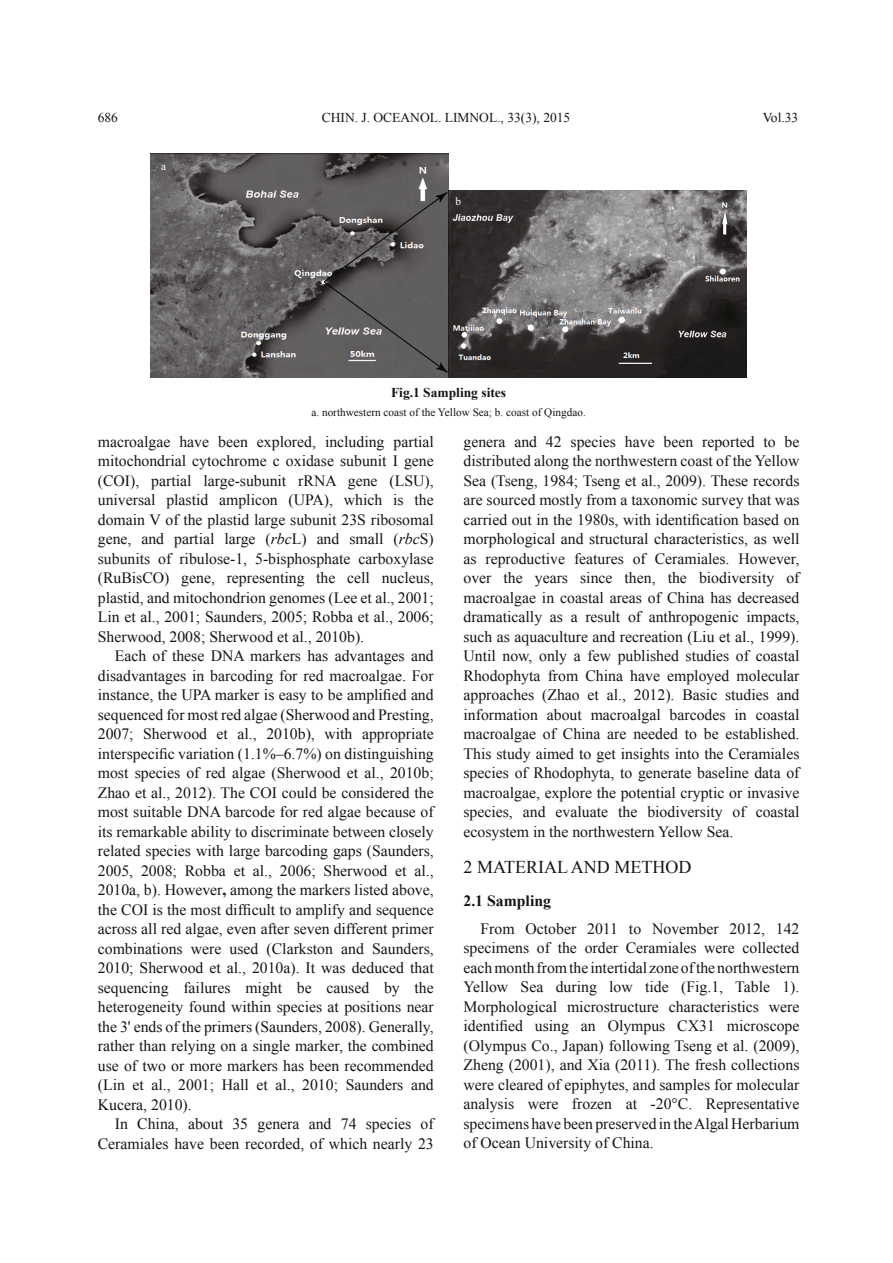
<style>
.page{position:relative;width:893px;height:1263px;background:#fff}
.page>*{position:absolute;margin:0;border:0;box-sizing:border-box;transform-origin:0 0}
.t1{font:18px "Times New Roman";color:#131413}
.t2{font:15.75px/19.5px "Times New Roman";color:#131413;text-align:justify}
.t3{font:700 15.75px "Times New Roman";color:#131413}
.t4{font:13.5px "Times New Roman";color:#131413}
.t5{font:700 13.5px "Times New Roman";color:#131413}
.t6{font:11.25px "Times New Roman";color:#131413}
.t7{font:11.25px "Times New Roman";color:#fff}
.s1{font-style:italic}
.s2{font-weight:700}
</style>
<div class="page">
<img style="left:151px;top:153px;width:298px;height:225px">
<img style="left:449px;top:190px;width:297px;height:188px">
<svg style="left:322px;top:191px;width:127px;height:182px;background:#5e5c5c"></svg>
<div style="left:159px;top:163px;width:13px;height:11px;background:#605e5f"></div>
<div style="left:453px;top:195px;width:8px;height:10px;background:#312d2c"></div>
<p class="t4" style="left:98px;top:110px;width:22px">686</p>
<p class="t4" style="left:322px;top:110px;width:250px">CHIN. J. OCEANOL. LIMNOL., 33(3), 2015</p>
<p class="t4" style="left:763px;top:110px;width:37px">Vol.33</p>
<p class="t7" style="left:161px;top:160px;width:6px">a</p>
<p class="t7" style="left:455px;top:195px;width:7px">b</p>
<p class="t5" style="left:391px;top:385px;width:117px">Fig.1 Sampling sites</p>
<p class="t6" style="left:311px;top:406px;width:276px">a. northwestern coast of the Yellow Sea; b. coast of Qingdao.</p>
<p class="t2" style="left:98px;top:432px;width:337px">macroalgae have been explored, including partial mitochondrial cytochrome c oxidase subunit I gene (COI), partial large-subunit rRNA gene (LSU), universal plastid amplicon (UPA), which is the domain V of the plastid large subunit 23S ribosomal gene, and partial large ( <span class="s1">rbc</span> L) and small ( <span class="s1">rbc</span> S) subunits of ribulose-1, 5-bisphosphate carboxylase (RuBisCO) gene, representing the cell nucleus, plastid, and mitochondrion genomes (Lee et al., 2001; Lin et al., 2001; Saunders, 2005; Robba et al., 2006; Sherwood, 2008; Sherwood et al., 2010b).</p>
<p class="t2" style="left:98px;top:646px;width:337px;text-indent:17px">Each of these DNA markers has advantages and disadvantages in barcoding for red macroalgae. For instance, the UPA marker is easy to be amplified and sequenced for most red algae (Sherwood and Presting, 2007; Sherwood et al., 2010b), with appropriate interspecific variation (1.1%–6.7%) on distinguishing most species of red algae (Sherwood et al., 2010b; Zhao et al., 2012). The COI could be considered the most suitable DNA barcode for red algae because of its remarkable ability to discriminate between closely related species with large barcoding gaps (Saunders, 2005, 2008; Robba et al., 2006; Sherwood et al., 2010a, b). However <span class="s2">,</span> among the markers listed above, the COI is the most difficult to amplify and sequence across all red algae, even after seven different primer combinations were used (Clarkston and Saunders, 2010; Sherwood et al., 2010a). It was deduced that sequencing failures might be caused by the heterogeneity found within species at positions near the 3' ends of the primers (Saunders, 2008). Generally, rather than relying on a single marker, the combined use of two or more markers has been recommended (Lin et al., 2001; Hall et al., 2010; Saunders and Kucera, 2010).</p>
<p class="t2" style="left:98px;top:1114px;width:337px;text-align:right">In China, about 35 genera and 74 species of<br>Ceramiales have been recorded, of which nearly 23</p>
<p class="t2" style="left:463px;top:432px;width:337px">genera and 42 species have been reported to be distributed along the northwestern coast of the Yellow Sea (Tseng, 1984; Tseng et al., 2009). These records are sourced mostly from a taxonomic survey that was carried out in the 1980s, with identification based on morphological and structural characteristics, as well as reproductive features of Ceramiales. However, over the years since then, the biodiversity of macroalgae in coastal areas of China has decreased dramatically as a result of anthropogenic impacts, such as aquaculture and recreation (Liu et al., 1999).<br>Until now, only a few published studies of coastal Rhodophyta from China have employed molecular approaches (Zhao et al., 2012). Basic studies and information about macroalgal barcodes in coastal macroalgae of China are needed to be established.<br>This study aimed to get insights into the Ceramiales species of Rhodophyta, to generate baseline data of macroalgae, explore the potential cryptic or invasive species, and evaluate the biodiversity of coastal ecosystem in the northwestern Yellow Sea.</p>
<p class="t1" style="left:463px;top:857px;width:229px">2 MATERIAL AND METHOD</p>
<p class="t3" style="left:463px;top:892px;width:89px">2.1 Sampling</p>
<p class="t2" style="left:463px;top:918px;width:337px;text-indent:17px">From October 2011 to November 2012, 142 specimens of the order Ceramiales were collected each month from the intertidal zone of the northwestern Yellow Sea during low tide (Fig.1, Table 1).<br>Morphological microstructure characteristics were identified using an Olympus CX31 microscope (Olympus Co., Japan) following Tseng et al. (2009), Zheng (2001), and Xia (2011). The fresh collections were cleared of epiphytes, and samples for molecular analysis were frozen at -20°C. Representative specimens have been preserved in the Algal Herbarium of Ocean University of China.</p>
</div>
